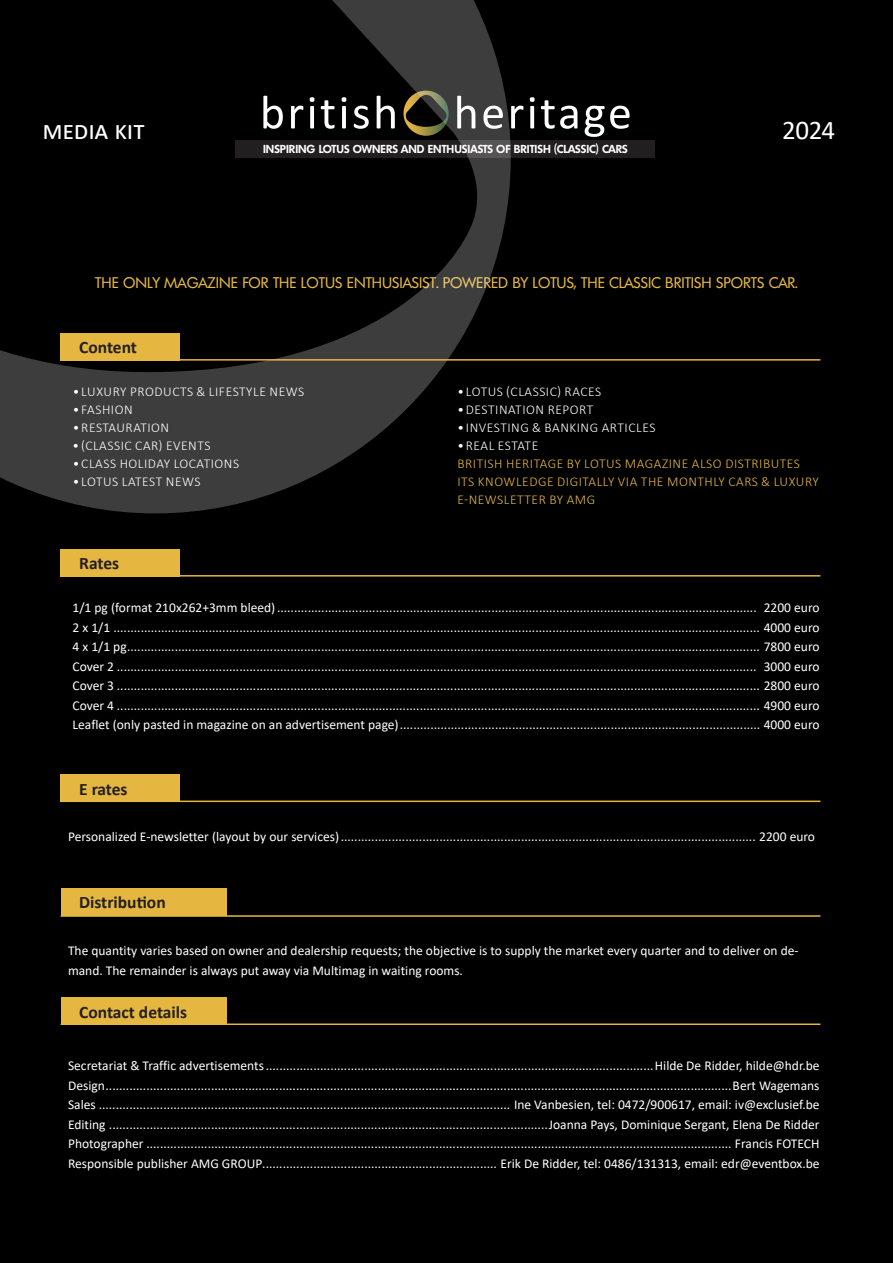
<style>
.page{position:relative;width:893px;height:1263px;background:#000001}
.page>*{position:absolute;margin:0;border:0;box-sizing:border-box;transform-origin:0 0}
.t1{font:27px "Calibri";letter-spacing:-.01em;color:#fff}
.t2{font:700 17.55px "Calibri";color:#231f20}
.t3{font:15px "Limerick";color:#e5b740}
.t4{font:13.5px/19.5px "Calibri";color:#fff;text-align:justify}
.t5{font:300 13.5px "Calibri";letter-spacing:.04em;color:#fff}
.t6{font:300 13.5px/18px "Calibri";letter-spacing:.04em;color:#e5b740}
.t7{font:600 11.25px "Limerick";color:#fff}
</style>
<div class="page">
<svg style="left:511px;top:97px;width:119px;height:40px"></svg>
<div style="left:61px;top:549px;width:119px;height:27px;background:#e5b740"></div>
<div style="left:61px;top:774px;width:119px;height:28px;background:#e5b740"></div>
<div style="left:61px;top:888px;width:165px;height:27px;background:#e5b740"></div>
<div style="left:61px;top:997px;width:165px;height:28px;background:#e5b740"></div>
<div style="left:236px;top:140px;width:419px;height:17px;background:#231f20"></div>
<svg style="left:0;top:0;width:511px;height:513px"></svg>
<hr style="left:61px;top:359px;width:759px;height:2px;background:#e5b740">
<hr style="left:61px;top:575px;width:759px;height:1px;background:#e5b740">
<hr style="left:61px;top:800px;width:759px;height:2px;background:#e5b740">
<hr style="left:61px;top:915px;width:759px;height:2px;background:#e5b740">
<hr style="left:61px;top:1023px;width:759px;height:2px;background:#e5b740">
<h1 class="t1" style="left:43px;top:112px;width:104px">media kit</h1>
<h1 class="t1" style="left:782px;top:112px;width:54px">2024</h1>
<p class="t7" style="left:263px;top:142px;width:366px">INSPIRING LOTUS OWNERS AND ENTHUSIASTS OF BRITISH (CLASSIC) CARS</p>
<p class="t3" style="left:95px;top:273px;width:704px">THE ONLY MAGAZINE FOR THE LOTUS ENTHUSIASIST. POWERED BY LOTUS, THE CLASSIC BRITISH SPORTS CAR.</p>
<p class="t2" style="left:79px;top:335px;width:59px">Content</p>
<p class="t5" style="left:73px;top:383px;width:233px">•LUXURY PRODUCTS &amp; LIFESTYLE NEWS</p>
<p class="t5" style="left:73px;top:401px;width:61px">•FASHION</p>
<p class="t5" style="left:73px;top:419px;width:98px">•RESTAURATION</p>
<p class="t5" style="left:73px;top:437px;width:139px">•(CLASSIC CAR) EVENTS</p>
<p class="t5" style="left:73px;top:455px;width:168px">•CLASS HOLIDAY LOCATIONS</p>
<p class="t5" style="left:73px;top:473px;width:129px">•LOTUS LATEST NEWS</p>
<p class="t2" style="left:79px;top:551px;width:41px">Rates</p>
<p class="t5" style="left:457px;top:383px;width:145px">•LOTUS (CLASSIC) RACES</p>
<p class="t5" style="left:457px;top:401px;width:137px">•DESTINATION REPORT</p>
<p class="t5" style="left:457px;top:419px;width:200px">•INVESTING &amp; BANKING ARTICLES</p>
<p class="t5" style="left:457px;top:437px;width:82px">•REAL ESTATE</p>
<p class="t6" style="left:457px;top:454px;width:363px">BRITISH HERITAGE BY LOTUS MAGAZINE ALSO DISTRIBUTES<br>ITS KNOWLEDGE DIGITALLY VIA THE MONTHLY CARS &amp; LUXURY<br>E-NEWSLETTER BY AMG</p>
<p class="t4" style="left:73px;top:598px;width:748px">1/1 pg (format 210x262+3mm bleed)............................................................................................................................................. 2200 euro 2 x 1/1 .............................................................................................................................................................................................. 4000 euro 4 x 1/1 pg.......................................................................................................................................................................................... 7800 euro Cover 2 ............................................................................................................................................................................................ 3000 euro Cover 3 ............................................................................................................................................................................................. 2800 euro Cover 4 ............................................................................................................................................................................................. 4900 euro Leaflet (only pasted in magazine on an advertisement page).......................................................................................................... 4000 euro</p>
<p class="t2" style="left:79px;top:776px;width:50px">E rates</p>
<p class="t4" style="left:68px;top:827px;width:748px">Personalized E-newsletter (layout by our services).......................................................................................................................... 2200 euro</p>
<p class="t2" style="left:79px;top:890px;width:88px">Distribution</p>
<p class="t4" style="left:68px;top:941px;width:732px">The quantity varies based on owner and dealership requests; the objective is to supply the market every quarter and to deliver on de&shy;mand. The remainder is always put away via Multimag in waiting rooms.</p>
<p class="t2" style="left:79px;top:999px;width:109px">Contact details</p>
<p class="t4" style="left:68px;top:1056px;width:753px">Secretariat &amp; Traffic advertisements..................................................................................................................Hilde De Ridder, hilde@hdr.be Design........................................................................................................................................................................................Bert Wagemans Sales ......................................................................................................................... Ine Vanbesien, tel: 0472/900617, email: iv@exclusief.be Editing .................................................................................................................................Joanna Pays, Dominique Sergant, Elena De Ridder Photographer ............................................................................................................................................................................ Francis FOTECH Responsible publisher AMG GROUP..................................................................... Erik De Ridder, tel: 0486/131313, email: edr@eventbox.be</p>
</div>
